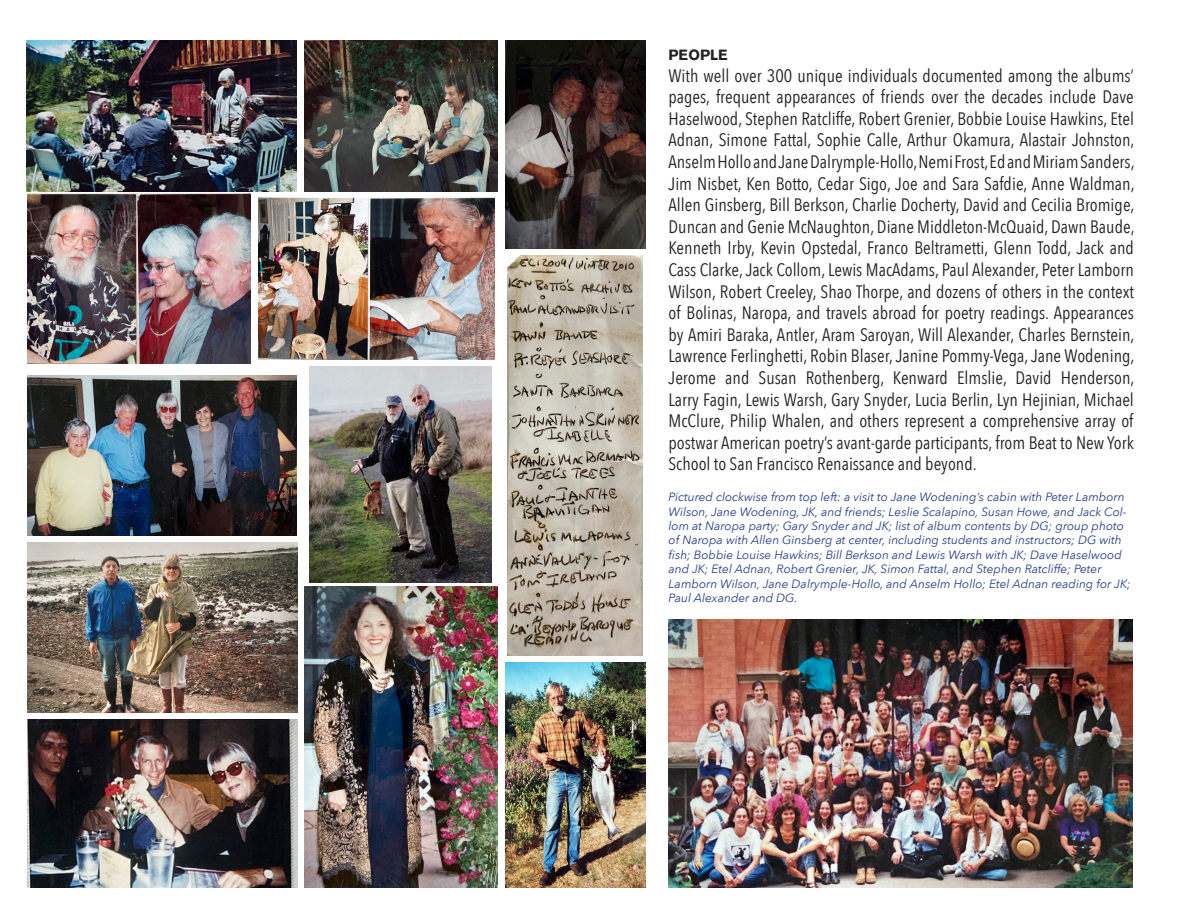
<style>
.page{position:relative;width:1188px;height:918px;background:#fff}
.page>*{position:absolute;margin:0;border:0;box-sizing:border-box;transform-origin:0 0}
.t1{font:18px/21.6px "Avenir Next Condensed";color:#222;text-align:justify}
.t2{font:700 14.7px "Akzidenz Grotesk BE";color:#222}
.t3{font:italic 12px/14.4px "Avenir Next";color:#253f8e}
</style>
<div class="page">
<img style="left:304px;top:40px;width:193px;height:151px">
<img style="left:27px;top:375px;width:270px;height:161px">
<img style="left:305px;top:586px;width:192px;height:301px">
<img style="left:27px;top:719px;width:271px;height:168px">
<img style="left:258px;top:197px;width:237px;height:162px">
<img style="left:28px;top:542px;width:270px;height:171px">
<img style="left:309px;top:367px;width:183px;height:216px">
<img style="left:27px;top:194px;width:223px;height:170px">
<img style="left:505px;top:663px;width:140px;height:224px">
<img style="left:508px;top:256px;width:135px;height:399px">
<img style="left:505px;top:41px;width:140px;height:207px">
<img style="left:27px;top:40px;width:270px;height:151px">
<img style="left:669px;top:620px;width:463px;height:267px">
<p class="t2" style="left:669px;top:46px;width:61px">PEOPLE</p>
<p class="t1" style="left:669px;top:64px;width:468px">With well over 300 unique individuals documented among the albums’ pages, frequent appearances of friends over the decades include Dave Haselwood, Stephen Ratcliffe, Robert Grenier, Bobbie Louise Hawkins, Etel Adnan, Simone Fattal, Sophie Calle, Arthur Okamura, Alastair Johnston, Anselm Hollo and Jane Dalrymple-Hollo, Nemi Frost, Ed and Miriam Sanders, Jim Nisbet, Ken Botto, Cedar Sigo, Joe and Sara Safdie, Anne Waldman, Allen Ginsberg, Bill Berkson, Charlie Docherty, David and Cecilia Bromige, Duncan and Genie McNaughton, Diane Middleton-McQuaid, Dawn Baude, Kenneth Irby, Kevin Opstedal, Franco Beltrametti, Glenn Todd, Jack and Cass Clarke, Jack Collom, Lewis MacAdams, Paul Alexander, Peter Lamborn Wilson, Robert Creeley, Shao Thorpe, and dozens of others in the context of Bolinas, Naropa, and travels abroad for poetry readings. Appearances by Amiri Baraka, Antler, Aram Saroyan, Will Alexander, Charles Bernstein, Lawrence Ferlinghetti, Robin Blaser, Janine Pommy-Vega, Jane Wodening, Jerome and Susan Rothenberg, Kenward Elmslie, David Henderson, Larry Fagin, Lewis Warsh, Gary Snyder, Lucia Berlin, Lyn Hejinian, Michael McClure, Philip Whalen, and others represent a comprehensive array of postwar American poetry’s avant-garde participants, from Beat to New York School to San Francisco Renaissance and beyond.</p>
<p class="t3" style="left:669px;top:489px;width:464px">Pictured clockwise from top left: a visit to Jane Wodening’s cabin with Peter Lamborn Wilson, Jane Wodening, JK, and friends; Leslie Scalapino, Susan Howe, and Jack Col&shy;lom at Naropa party; Gary Snyder and JK; list of album contents by DG; group photo of Naropa with Allen Ginsberg at center, including students and instructors; DG with fish; Bobbie Louise Hawkins; Bill Berkson and Lewis Warsh with JK; Dave Haselwood and JK; Etel Adnan, Robert Grenier, JK, Simon Fattal, and Stephen Ratcliffe; Peter Lamborn Wilson, Jane Dalrymple-Hollo, and Anselm Hollo; Etel Adnan reading for JK; Paul Alexander and DG.</p>
</div>
